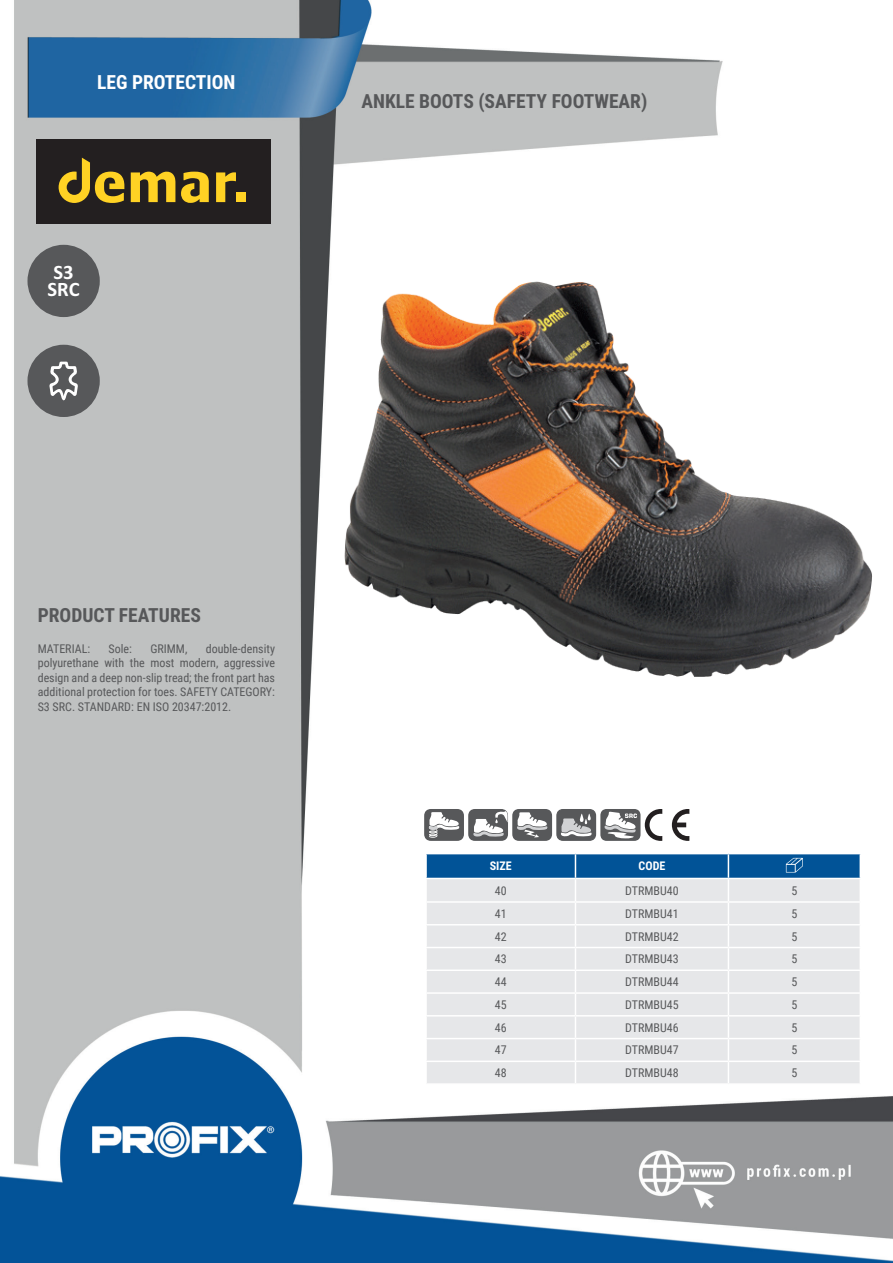
<style>
.page{position:relative;width:893px;height:1263px;background:#fff}
.page>*{position:absolute;margin:0;border:0;box-sizing:border-box;transform-origin:0 0}
.t1{font:700 20.55px/17.2px "Calibri Profix";color:#fff}
.t2{font:700 19.5px "Roboto Condensed";color:#57585a}
.t3{font:700 19.5px "Roboto Condensed";color:#fff}
.t4{font:12px/14.4px "Roboto Condensed";color:#57585a;text-align:justify}
.t5{font:700 12px "Roboto Condensed";color:#fff}
</style>
<div class="page">
<img style="left:0;top:0;width:893px;height:1263px">
<div style="left:27px;top:245px;width:73px;height:72px;background:#57585a;border-radius:50%"></div>
<div style="left:27px;top:345px;width:73px;height:72px;background:#57585a;border-radius:50%"></div>
<img style="left:345px;top:281px;width:527px;height:395px">
<hr style="left:425px;top:854px;width:2px;height:24px;background:#fff">
<hr style="left:425px;top:879px;width:2px;height:22px;background:#fff">
<hr style="left:425px;top:903px;width:2px;height:21px;background:#fff">
<hr style="left:425px;top:925px;width:2px;height:22px;background:#fff">
<hr style="left:425px;top:948px;width:2px;height:21px;background:#fff">
<hr style="left:425px;top:971px;width:2px;height:21px;background:#fff">
<hr style="left:425px;top:994px;width:2px;height:21px;background:#fff">
<hr style="left:425px;top:1016px;width:2px;height:22px;background:#fff">
<hr style="left:425px;top:1039px;width:2px;height:21px;background:#fff">
<hr style="left:425px;top:1062px;width:2px;height:21px;background:#fff">
<hr style="left:425px;top:853px;width:150px;height:1px;background:#fff">
<hr style="left:425px;top:878px;width:150px;height:1px;background:#fff">
<hr style="left:425px;top:901px;width:150px;height:2px;background:#fff">
<hr style="left:425px;top:924px;width:150px;height:1px;background:#fff">
<hr style="left:425px;top:947px;width:150px;height:1px;background:#fff">
<hr style="left:425px;top:969px;width:150px;height:2px;background:#fff">
<hr style="left:425px;top:992px;width:150px;height:2px;background:#fff">
<hr style="left:425px;top:1015px;width:150px;height:1px;background:#fff">
<hr style="left:425px;top:1038px;width:150px;height:1px;background:#fff">
<hr style="left:425px;top:1060px;width:150px;height:2px;background:#fff">
<hr style="left:425px;top:1083px;width:150px;height:2px;background:#fff">
<hr style="left:575px;top:1083px;width:153px;height:2px;background:#fff">
<hr style="left:728px;top:1083px;width:133px;height:2px;background:#fff">
<svg style="left:426px;top:853px;width:435px;height:230px"></svg>
<div style="left:424px;top:809px;width:40px;height:32px;background:#57585a;border-radius:7px"></div>
<svg style="left:429px;top:812px;width:31px;height:26px"></svg>
<div style="left:468px;top:809px;width:40px;height:32px;background:#57585a;border-radius:7px"></div>
<svg style="left:473px;top:809px;width:35px;height:28px"></svg>
<div style="left:512px;top:809px;width:40px;height:32px;background:#57585a;border-radius:7px"></div>
<svg style="left:517px;top:812px;width:31px;height:25px"></svg>
<svg style="left:556px;top:809px;width:40px;height:32px"></svg>
<div style="left:600px;top:809px;width:40px;height:32px;background:#57585a;border-radius:6px"></div>
<svg style="left:604px;top:811px;width:33px;height:27px"></svg>
<svg style="left:672px;top:809px;width:17px;height:32px"></svg>
<svg style="left:645px;top:809px;width:17px;height:32px"></svg>
<svg style="left:49px;top:361px;width:29px;height:40px"></svg>
<div style="left:36px;top:139px;width:235px;height:84px;background:#231f20"></div>
<div style="left:236px;top:192px;width:10px;height:10px;background:#ffd224"></div>
<svg style="left:59px;top:158px;width:65px;height:45px"></svg>
<svg style="left:131px;top:172px;width:44px;height:30px"></svg>
<svg style="left:181px;top:172px;width:28px;height:31px"></svg>
<svg style="left:216px;top:172px;width:20px;height:30px"></svg>
<h2 class="t3" style="left:97px;top:69px;width:140px">LEG PROTECTION</h2>
<h1 class="t1" style="left:48px;top:263px;width:34px">S3<br>SRC</h1>
<h2 class="t2" style="left:361px;top:88px;width:287px">ANKLE BOOTS (SAFETY FOOTWEAR)</h2>
<h2 class="t2" style="left:38px;top:601px;width:165px">PRODUCT FEATURES</h2>
<p class="t4" style="left:38px;top:641px;width:54px">MATERIAL:</p>
<p class="t4" style="left:109px;top:641px;width:25px">Sole:</p>
<p class="t4" style="left:150px;top:641px;width:38px">GRIMM,</p>
<p class="t4" style="left:38px;top:641px;width:239px;text-indent:168px">double-density polyurethane with the most modern, aggressive design and a deep non-slip tread; the front part has additional protection for toes. SAFETY CATEGORY:<br>S3 SRC. STANDARD: EN ISO 20347:2012.</p>
<p class="t5" style="left:490px;top:858px;width:23px">SIZE</p>
<p class="t5" style="left:639px;top:858px;width:28px">CODE</p>
<p class="t4" style="left:495px;top:883px;width:13px">40</p>
<p class="t4" style="left:625px;top:883px;width:55px">DTRMBU40</p>
<p class="t4" style="left:791px;top:883px;width:7px">5</p>
<p class="t4" style="left:495px;top:906px;width:13px">41</p>
<p class="t4" style="left:625px;top:906px;width:55px">DTRMBU41</p>
<p class="t4" style="left:791px;top:906px;width:7px">5</p>
<p class="t4" style="left:495px;top:929px;width:13px">42</p>
<p class="t4" style="left:625px;top:929px;width:55px">DTRMBU42</p>
<p class="t4" style="left:791px;top:929px;width:7px">5</p>
<p class="t4" style="left:495px;top:951px;width:13px">43</p>
<p class="t4" style="left:625px;top:951px;width:55px">DTRMBU43</p>
<p class="t4" style="left:791px;top:951px;width:7px">5</p>
<p class="t4" style="left:495px;top:974px;width:13px">44</p>
<p class="t4" style="left:625px;top:974px;width:55px">DTRMBU44</p>
<p class="t4" style="left:791px;top:974px;width:7px">5</p>
<p class="t4" style="left:495px;top:997px;width:13px">45</p>
<p class="t4" style="left:625px;top:997px;width:55px">DTRMBU45</p>
<p class="t4" style="left:791px;top:997px;width:7px">5</p>
<p class="t4" style="left:495px;top:1020px;width:13px">46</p>
<p class="t4" style="left:625px;top:1020px;width:55px">DTRMBU46</p>
<p class="t4" style="left:791px;top:1020px;width:7px">5</p>
<p class="t4" style="left:495px;top:1042px;width:13px">47</p>
<p class="t4" style="left:625px;top:1042px;width:55px">DTRMBU47</p>
<p class="t4" style="left:791px;top:1042px;width:7px">5</p>
<p class="t4" style="left:495px;top:1065px;width:13px">48</p>
<p class="t4" style="left:625px;top:1065px;width:55px">DTRMBU48</p>
<p class="t4" style="left:791px;top:1065px;width:7px">5</p>
</div>
